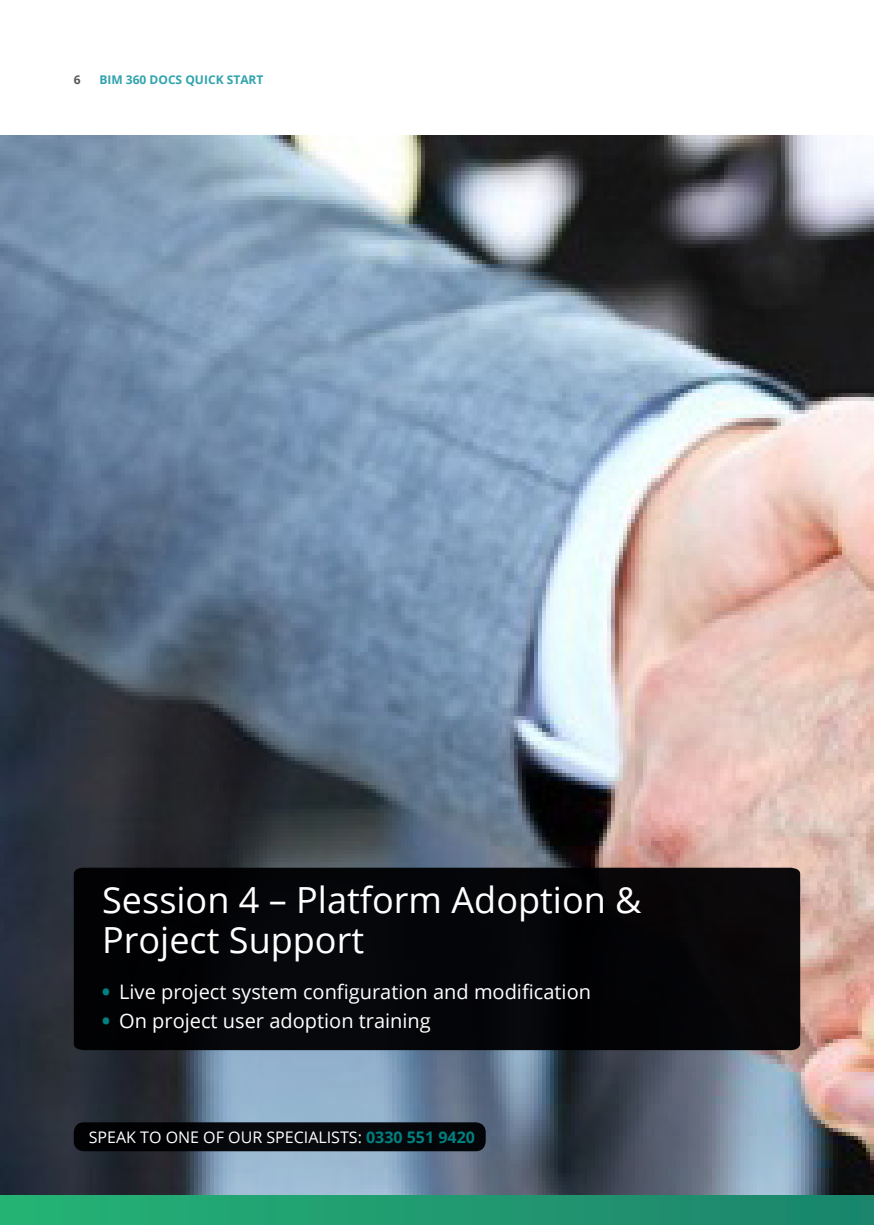
<style>
.page{position:relative;width:874px;height:1225px;background:#fff}
.page>*{position:absolute;margin:0;border:0;box-sizing:border-box;transform-origin:0 0}
.t1{font:36px "Open Sans";color:#fff}
.t2{font:20px "Open Sans";color:#fff}
.t3{font:16px "Open Sans";color:#fff}
.t4{font:700 12px "Open Sans";color:#31a3ae}
.t5{font:700 12px "Open Sans";color:#57585a}
.s1{font-weight:800;color:#008080}
.s2{font-weight:700;color:#008080}
</style>
<div class="page">
<img style="left:0;top:135px;width:873px;height:1060px">
<div style="left:0;top:1195px;width:873px;height:30px;background:linear-gradient(to right,#25b375,#1b836c)"></div>
<div style="left:74px;top:1122px;width:411px;height:29px;background:#05060a;border-radius:10px"></div>
<div style="left:74px;top:867px;width:725px;height:183px;background:#040508"></div>
<p class="t5" style="left:74px;top:71px;width:8px">6</p>
<p class="t4" style="left:99px;top:71px;width:165px">BIM 360 DOCS QUICK START</p>
<p class="t1" style="left:102px;top:875px;width:540px">Session 4 – Platform Adoption &amp;</p>
<p class="t1" style="left:102px;top:915px;width:263px">Project Support</p>
<p class="t2" style="left:102px;top:978px;width:490px"><span class="s1">•</span> Live project system configuration and modification</p>
<p class="t2" style="left:102px;top:1007px;width:330px"><span class="s1">•</span> On project user adoption training</p>
<p class="t3" style="left:89px;top:1126px;width:387px">SPEAK TO ONE OF OUR SPECIALISTS: <span class="s2">0330 551 9420</span></p>
</div>
